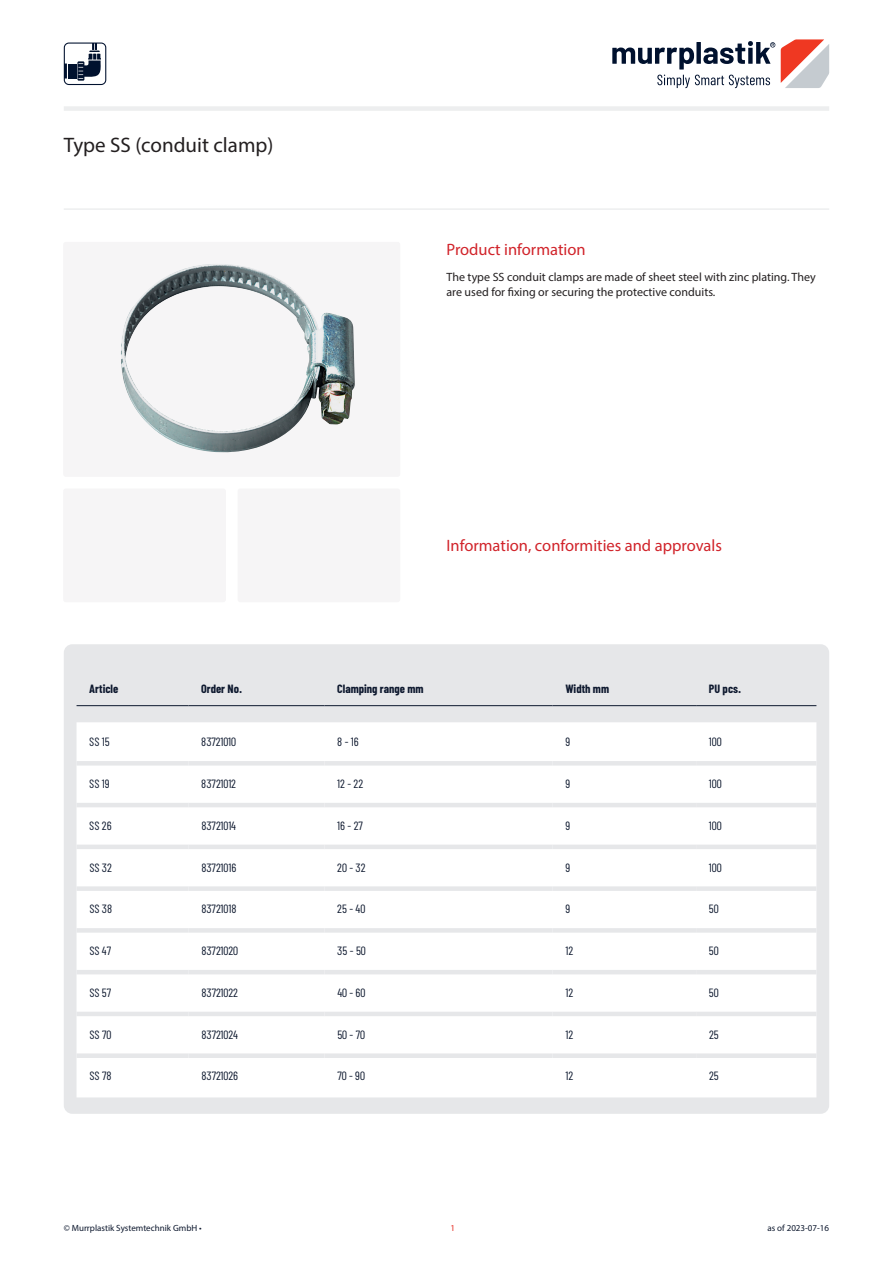
<style>
.page{position:relative;width:893px;height:1263px;background:#fff}
.page>*{position:absolute;margin:0;border:0;box-sizing:border-box;transform-origin:0 0}
.t1{font:21px "Myriad Pro";color:#231f20}
.t2{font:16.5px "Myriad Pro";color:#d1232a}
.t3{font:12px "Barlow Condensed";color:#0d182e}
.t4{font:12px/14.4px "Myriad Pro";color:#231f20}
.t5{font:700 12px "Barlow Condensed";color:#0d182e}
.t6{font:9px "Myriad Pro";color:#0d182e}
.t7{font:9px "Myriad Pro";color:#e62e24}
</style>
<div class="page">
<svg style="left:64px;top:43px;width:42px;height:42px"></svg>
<svg style="left:781px;top:39px;width:48px;height:49px"></svg>
<svg style="left:612px;top:41px;width:163px;height:47px"></svg>
<div style="left:64px;top:106px;width:765px;height:5px;background:#edeeef"></div>
<hr style="left:64px;top:208px;width:765px;height:2px;background:#edeeef">
<div style="left:64px;top:242px;width:336px;height:234px;background:#f6f5f6;border-radius:2px"></div>
<img style="left:121px;top:264px;width:234px;height:189px">
<div style="left:64px;top:242px;width:336px;height:234px;border:1px solid #f6f5f6;border-radius:2px"></div>
<div style="left:64px;top:489px;width:161px;height:113px;background:#f6f5f6;border-radius:2px"></div>
<div style="left:64px;top:489px;width:162px;height:113px;border:1px solid #f6f5f6;border-radius:2px"></div>
<div style="left:238px;top:489px;width:162px;height:113px;background:#f6f5f6;border-radius:2px"></div>
<div style="left:238px;top:489px;width:162px;height:113px;border:1px solid #f6f5f6;border-radius:2px"></div>
<div style="left:64px;top:644px;width:765px;height:470px;background:#e6e7e9;border-radius:9px"></div>
<div style="left:77px;top:722px;width:739px;height:375px;background:#fff"></div>
<hr style="left:77px;top:761px;width:112px;height:4px;background:#e6e7e9">
<hr style="left:189px;top:761px;width:135px;height:4px;background:#e6e7e9">
<hr style="left:324px;top:761px;width:229px;height:4px;background:#e6e7e9">
<hr style="left:553px;top:761px;width:143px;height:4px;background:#e6e7e9">
<hr style="left:696px;top:761px;width:120px;height:4px;background:#e6e7e9">
<hr style="left:77px;top:803px;width:112px;height:4px;background:#e6e7e9">
<hr style="left:189px;top:803px;width:135px;height:4px;background:#e6e7e9">
<hr style="left:324px;top:803px;width:229px;height:4px;background:#e6e7e9">
<hr style="left:553px;top:803px;width:143px;height:4px;background:#e6e7e9">
<hr style="left:696px;top:803px;width:120px;height:4px;background:#e6e7e9">
<hr style="left:77px;top:845px;width:112px;height:4px;background:#e6e7e9">
<hr style="left:189px;top:845px;width:135px;height:4px;background:#e6e7e9">
<hr style="left:324px;top:845px;width:229px;height:4px;background:#e6e7e9">
<hr style="left:553px;top:845px;width:143px;height:4px;background:#e6e7e9">
<hr style="left:696px;top:845px;width:120px;height:4px;background:#e6e7e9">
<div style="left:77px;top:886px;width:112px;height:5px;background:#e6e7e9"></div>
<div style="left:189px;top:886px;width:135px;height:5px;background:#e6e7e9"></div>
<div style="left:324px;top:886px;width:229px;height:5px;background:#e6e7e9"></div>
<div style="left:553px;top:886px;width:143px;height:5px;background:#e6e7e9"></div>
<div style="left:696px;top:886px;width:120px;height:5px;background:#e6e7e9"></div>
<div style="left:77px;top:928px;width:112px;height:5px;background:#e6e7e9"></div>
<div style="left:189px;top:928px;width:135px;height:5px;background:#e6e7e9"></div>
<div style="left:324px;top:928px;width:229px;height:5px;background:#e6e7e9"></div>
<div style="left:553px;top:928px;width:143px;height:5px;background:#e6e7e9"></div>
<div style="left:696px;top:928px;width:120px;height:5px;background:#e6e7e9"></div>
<hr style="left:77px;top:970px;width:112px;height:4px;background:#e6e7e9">
<hr style="left:189px;top:970px;width:135px;height:4px;background:#e6e7e9">
<hr style="left:324px;top:970px;width:229px;height:4px;background:#e6e7e9">
<hr style="left:553px;top:970px;width:143px;height:4px;background:#e6e7e9">
<hr style="left:696px;top:970px;width:120px;height:4px;background:#e6e7e9">
<hr style="left:77px;top:1012px;width:112px;height:4px;background:#e6e7e9">
<hr style="left:189px;top:1012px;width:135px;height:4px;background:#e6e7e9">
<hr style="left:324px;top:1012px;width:229px;height:4px;background:#e6e7e9">
<hr style="left:553px;top:1012px;width:143px;height:4px;background:#e6e7e9">
<hr style="left:696px;top:1012px;width:120px;height:4px;background:#e6e7e9">
<div style="left:77px;top:1053px;width:112px;height:5px;background:#e6e7e9"></div>
<div style="left:189px;top:1053px;width:135px;height:5px;background:#e6e7e9"></div>
<div style="left:324px;top:1053px;width:229px;height:5px;background:#e6e7e9"></div>
<div style="left:553px;top:1053px;width:143px;height:5px;background:#e6e7e9"></div>
<div style="left:696px;top:1053px;width:120px;height:5px;background:#e6e7e9"></div>
<hr style="left:77px;top:705px;width:112px;height:1px;background:#0d182e">
<hr style="left:189px;top:705px;width:135px;height:1px;background:#0d182e">
<hr style="left:324px;top:705px;width:229px;height:1px;background:#0d182e">
<hr style="left:553px;top:705px;width:143px;height:1px;background:#0d182e">
<hr style="left:696px;top:705px;width:120px;height:1px;background:#0d182e">
<h1 class="t1" style="left:64px;top:132px;width:211px">Type SS (conduit clamp)</h1>
<h2 class="t2" style="left:446px;top:239px;width:141px">Product information</h2>
<p class="t4" style="left:446px;top:270px;width:371px">The type SS conduit clamps are made of sheet steel with zinc plating. They are used for fixing or securing the protective conduits.</p>
<h2 class="t2" style="left:446px;top:535px;width:277px">Information, conformities and approvals</h2>
<p class="t5" style="left:89px;top:681px;width:31px">Article</p>
<p class="t5" style="left:201px;top:681px;width:42px">Order No.</p>
<p class="t5" style="left:337px;top:681px;width:88px">Clamping range mm</p>
<p class="t5" style="left:565px;top:681px;width:45px">Width mm</p>
<p class="t5" style="left:709px;top:681px;width:34px">PU pcs.</p>
<p class="t3" style="left:89px;top:734px;width:22px">SS 15</p>
<p class="t3" style="left:201px;top:734px;width:36px">83721010</p>
<p class="t3" style="left:337px;top:734px;width:23px">8 - 16</p>
<p class="t3" style="left:565px;top:734px;width:6px">9</p>
<p class="t3" style="left:709px;top:734px;width:14px">100</p>
<p class="t3" style="left:89px;top:776px;width:22px">SS 19</p>
<p class="t3" style="left:201px;top:776px;width:36px">83721012</p>
<p class="t3" style="left:337px;top:776px;width:28px">12 - 22</p>
<p class="t3" style="left:565px;top:776px;width:6px">9</p>
<p class="t3" style="left:709px;top:776px;width:14px">100</p>
<p class="t3" style="left:89px;top:818px;width:24px">SS 26</p>
<p class="t3" style="left:201px;top:818px;width:36px">83721014</p>
<p class="t3" style="left:337px;top:818px;width:27px">16 - 27</p>
<p class="t3" style="left:565px;top:818px;width:6px">9</p>
<p class="t3" style="left:709px;top:818px;width:14px">100</p>
<p class="t3" style="left:89px;top:860px;width:24px">SS 32</p>
<p class="t3" style="left:201px;top:860px;width:36px">83721016</p>
<p class="t3" style="left:337px;top:860px;width:30px">20 - 32</p>
<p class="t3" style="left:565px;top:860px;width:6px">9</p>
<p class="t3" style="left:709px;top:860px;width:14px">100</p>
<p class="t3" style="left:89px;top:901px;width:24px">SS 38</p>
<p class="t3" style="left:201px;top:901px;width:37px">83721018</p>
<p class="t3" style="left:337px;top:901px;width:30px">25 - 40</p>
<p class="t3" style="left:565px;top:901px;width:6px">9</p>
<p class="t3" style="left:709px;top:901px;width:11px">50</p>
<p class="t3" style="left:89px;top:943px;width:23px">SS 47</p>
<p class="t3" style="left:201px;top:943px;width:38px">83721020</p>
<p class="t3" style="left:337px;top:943px;width:30px">35 - 50</p>
<p class="t3" style="left:565px;top:943px;width:9px">12</p>
<p class="t3" style="left:709px;top:943px;width:11px">50</p>
<p class="t3" style="left:89px;top:985px;width:23px">SS 57</p>
<p class="t3" style="left:201px;top:985px;width:38px">83721022</p>
<p class="t3" style="left:337px;top:985px;width:30px">40 - 60</p>
<p class="t3" style="left:565px;top:985px;width:9px">12</p>
<p class="t3" style="left:709px;top:985px;width:11px">50</p>
<p class="t3" style="left:89px;top:1027px;width:23px">SS 70</p>
<p class="t3" style="left:201px;top:1027px;width:38px">83721024</p>
<p class="t3" style="left:337px;top:1027px;width:29px">50 - 70</p>
<p class="t3" style="left:565px;top:1027px;width:9px">12</p>
<p class="t3" style="left:709px;top:1027px;width:11px">25</p>
<p class="t3" style="left:89px;top:1069px;width:24px">SS 78</p>
<p class="t3" style="left:201px;top:1069px;width:38px">83721026</p>
<p class="t3" style="left:337px;top:1069px;width:29px">70 - 90</p>
<p class="t3" style="left:565px;top:1069px;width:9px">12</p>
<p class="t3" style="left:709px;top:1069px;width:11px">25</p>
<p class="t6" style="left:64px;top:1223px;width:140px">© Murrplastik Systemtechnik GmbH •</p>
<p class="t7" style="left:451px;top:1223px;width:6px">1</p>
<p class="t6" style="left:767px;top:1223px;width:63px">as of 2023-07-16</p>
</div>
